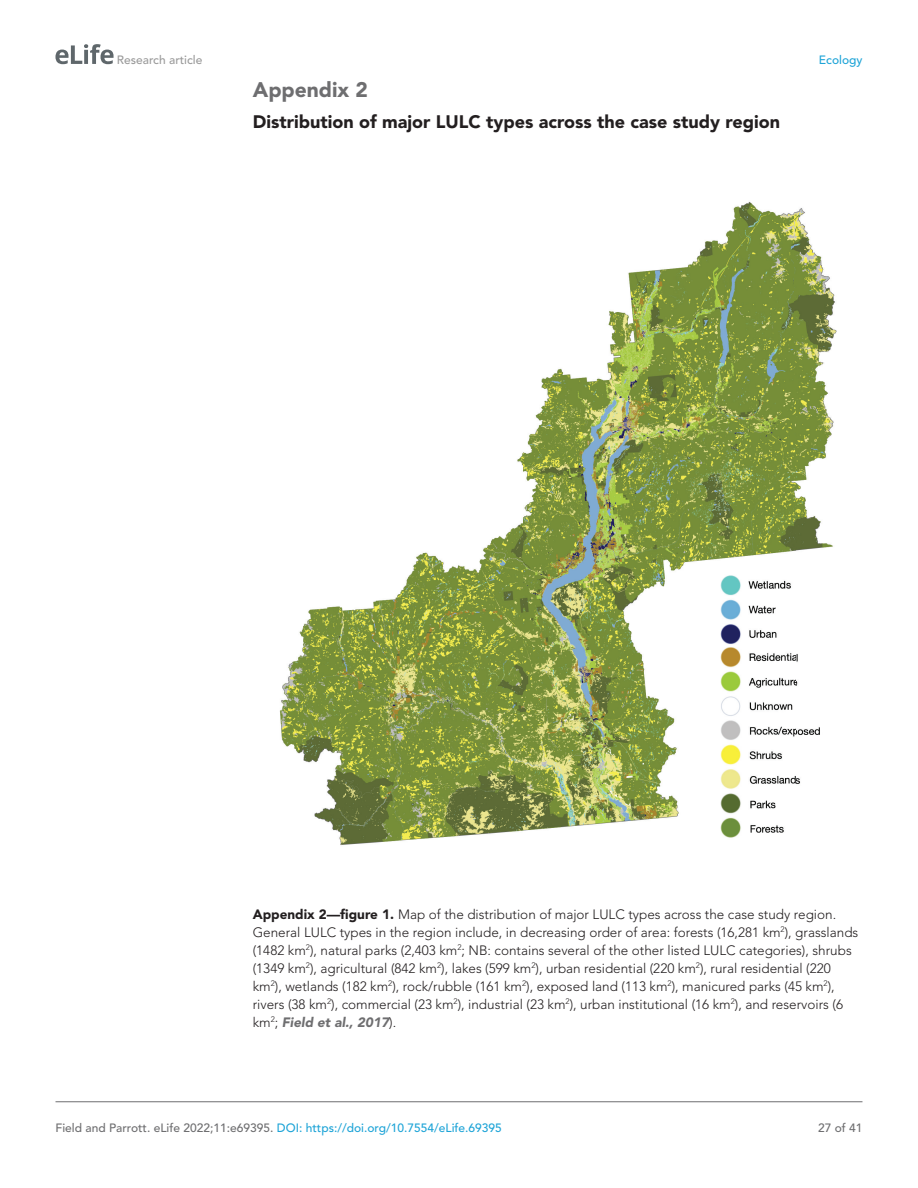
<style>
.page{position:relative;width:918px;height:1188px;background:#fff}
.page>*{position:absolute;margin:0;border:0;box-sizing:border-box;transform-origin:0 0}
.t1{font:900 21px "Avenir LT Std";color:#6e6e70}
.t2{font:900 18px "Avenir LT Std";color:#231f20}
.t3{font:300 13.5px/18px "Avenir LT Std";color:#231f20}
.t4{font:500 12px "Avenir LT Std";color:#1ea4d7}
.t5{font:500 12px "Avenir LT Std";color:#9a9a9a}
.t6{font:500 12px "Avenir LT Std";color:#6e6e70}
.s1{font-weight:900}
.s2{font-weight:900;font-style:italic;color:#6e6e70}
.s3{color:#6e6e70}
</style>
<div class="page">
<svg style="left:55px;top:44px;width:59px;height:20px"></svg>
<hr style="left:56px;top:1101px;width:806px;height:1px;background:#6e6e70">
<img style="left:279px;top:201px;width:558px;height:644px">
<p class="t5" style="left:117px;top:53px;width:87px">Research article</p>
<p class="t4" style="left:819px;top:53px;width:45px">Ecology</p>
<h1 class="t1" style="left:253px;top:77px;width:117px">Appendix 2</h1>
<h2 class="t2" style="left:253px;top:111px;width:529px">Distribution of major LULC types across the case study region</h2>
<p class="t3" style="left:253px;top:906px;width:607px"><span class="s1">Appendix 2—figure 1.</span> Map of the distribution of major LULC types across the case study region.<br>General LULC types in the region include, in decreasing order of area: forests (16,281 km<sup>2</sup>), grasslands (1482 km<sup>2</sup>), natural parks (2,403 km<sup>2</sup>; NB: contains several of the other listed LULC categories), shrubs (1349 km<sup>2</sup>), agricultural (842 km<sup>2</sup>), lakes (599 km<sup>2</sup>), urban residential (220 km<sup>2</sup>), rural residential (220 km<sup>2</sup>), wetlands (182 km<sup>2</sup>), rock/rubble (161 km<sup>2</sup>), exposed land (113 km<sup>2</sup>), manicured parks (45 km<sup>2</sup>), rivers (38 km<sup>2</sup>), commercial (23 km<sup>2</sup>), industrial (23 km<sup>2</sup>), urban institutional (16 km<sup>2</sup>), and reservoirs (6 km<sup>2</sup>; <span class="s2">Field et al., 2017</span>).</p>
<p class="t4" style="left:56px;top:1121px;width:448px"><span class="s3">Field and Parrott. eLife 2022;11:e69395.</span> DOI: https://doi.org/10.7554/eLife.69395</p>
<p class="t6" style="left:818px;top:1121px;width:46px">27 of 41</p>
</div>
